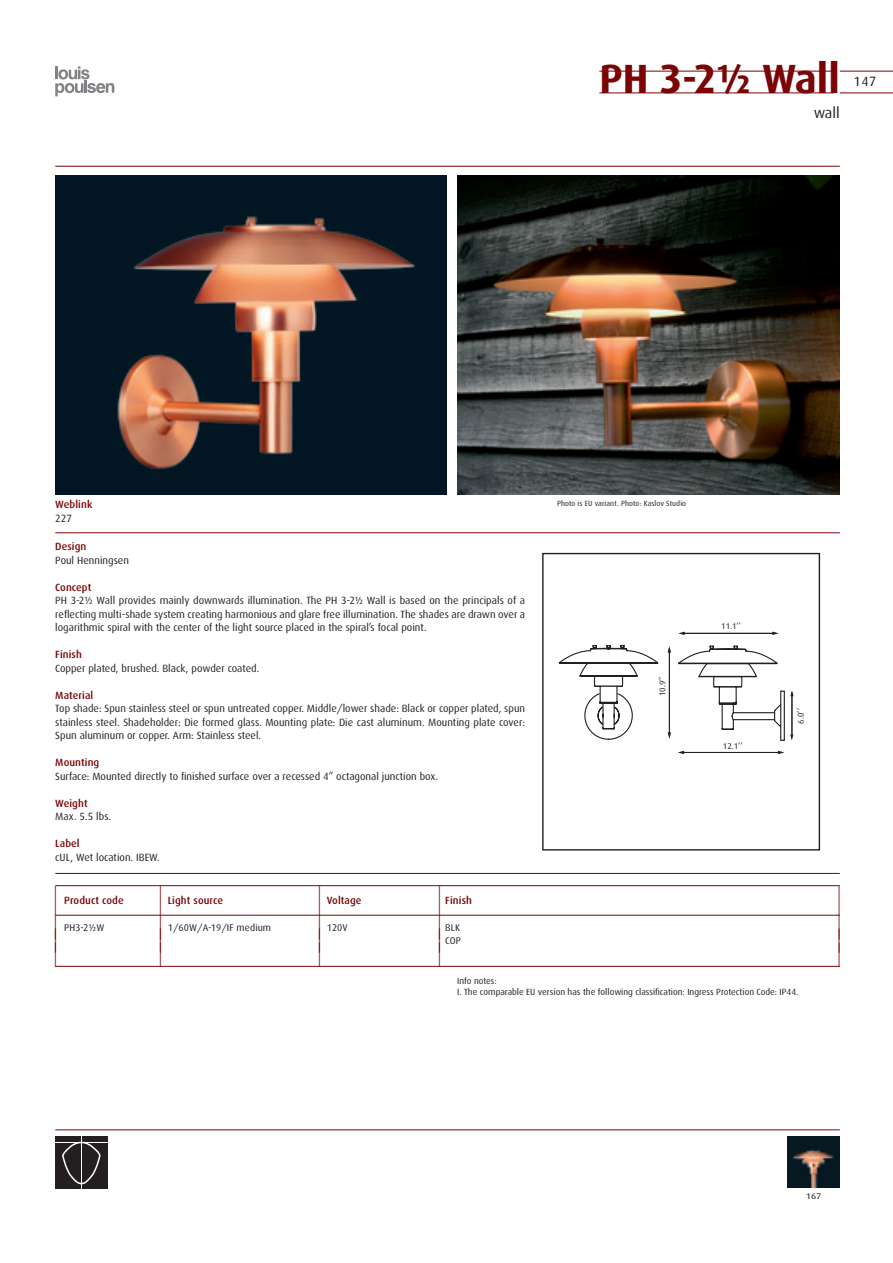
<style>
.page{position:relative;width:893px;height:1263px;background:#fff}
.page>*{position:absolute;margin:0;border:0;box-sizing:border-box;transform-origin:0 0}
.t1{font:700 40.8px "Dax";color:#7a0406}
.t2{font:20.4px "Dax K2 onfig";color:#7a0406;scale:.51 1}
.t3{font:16.8px "Dax K2 onfig";color:#7a0406;scale:.63 1}
.t4{font:15px "Dax";color:#231f20}
.t5{font:13.5px "Dax";color:#231f20}
.t6{font:10.5px/13.5px "Dax";color:#231f20;text-align:justify}
.t7{font:500 10.5px "Dax";letter-spacing:.01em;color:#7a0406}
.t8{font:9.75px "Dax";letter-spacing:.01em;color:#231f20}
.t9{font:9px/11.2px "Dax";color:#231f20}
.t10{font:8.4px "Dax";color:#231f20}
.t11{font:8.25px "Dax";color:#231f20;scale:1.2 1}
.t12{font:7.5px "Dax";letter-spacing:.01em;color:#231f20}
.s1{font-family:"Dax K2 onfig";font-weight:400;font-size:20.4px}
.s2{font-family:"Dax K2 onfig";font-size:16.8px;color:#7a0406}
</style>
<div class="page">
<hr style="left:55px;top:532px;width:785px;height:1px;background:#7a0406">
<svg style="left:55px;top:66px;width:59px;height:30px"></svg>
<hr style="left:55px;top:166px;width:785px;height:1px;background:#7a0406">
<hr style="left:55px;top:1129px;width:785px;height:1px;background:#7a0406">
<hr style="left:840px;top:71px;width:53px;height:1px;background:#7a0406">
<hr style="left:840px;top:93px;width:53px;height:1px;background:#7a0406">
<img style="left:55px;top:175px;width:391px;height:319px">
<img style="left:457px;top:175px;width:383px;height:319px">
<div style="left:55px;top:1136px;width:53px;height:52px;background:#231f20"></div>
<hr style="left:81px;top:1136px;width:1px;height:52px;background:#fff">
<hr style="left:55px;top:1142px;width:53px;height:1px;background:#fff">
<svg style="left:62px;top:1141px;width:39px;height:44px"></svg>
<hr style="left:683px;top:633px;width:93px;height:1px;background:#231f20">
<hr style="left:681px;top:752px;width:99px;height:1px;background:#231f20">
<svg style="left:778px;top:751px;width:6px;height:3px"></svg>
<svg style="left:772px;top:632px;width:7px;height:3px"></svg>
<svg style="left:678px;top:751px;width:6px;height:3px"></svg>
<svg style="left:678px;top:632px;width:7px;height:3px"></svg>
<svg style="left:558px;top:645px;width:235px;height:96px"></svg>
<div style="left:542px;top:553px;width:278px;height:297px;border:1px solid #231f20"></div>
<hr style="left:55px;top:873px;width:785px;height:1px;background:#7a0406">
<hr style="left:55px;top:885px;width:785px;height:1px;background:#7a0406">
<hr style="left:55px;top:915px;width:785px;height:1px;background:#7a0406">
<hr style="left:55px;top:966px;width:785px;height:1px;background:#7a0406">
<hr style="left:599px;top:71px;width:235px;height:1px;background:#7a0406">
<hr style="left:599px;top:93px;width:235px;height:1px;background:#7a0406">
<img style="left:787px;top:1136px;width:52px;height:52px">
<h1 class="t1" style="left:599px;top:61px;width:242px">PH 3-2½ Wall</h1>
<h3 class="t4" style="left:814px;top:106px;width:28px">wall</h3>
<p class="t5" style="left:853px;top:76px;width:25px">147</p>
<p class="t7" style="left:55px;top:500px;width:39px">Weblink</p>
<p class="t6" style="left:55px;top:512px;width:18px">227</p>
<p class="t12" style="left:557px;top:500px;width:131px">Photo is EU variant. Photo: Kaslov Studio</p>
<p class="t7" style="left:55px;top:542px;width:33px">Design</p>
<p class="t6" style="left:55px;top:554px;width:75px">Poul Henningsen</p>
<p class="t7" style="left:55px;top:583px;width:38px">Concept</p>
<p class="t6" style="left:55px;top:594px;width:471px">PH 3-2½ Wall provides mainly downwards illumination. The PH 3-2½ Wall is based on the principals of a reflecting multi-shade system creating harmonious and glare free illumination. The shades are drawn over a logarithmic spiral with the center of the light source placed in the spiral’s focal point.</p>
<p class="t7" style="left:55px;top:650px;width:28px">Finish</p>
<p class="t6" style="left:55px;top:662px;width:206px">Copper plated, brushed. Black, powder coated.</p>
<p class="t7" style="left:55px;top:691px;width:40px">Material</p>
<p class="t6" style="left:55px;top:702px;width:471px">Top shade: Spun stainless steel or spun untreated copper. Middle/lower shade: Black or copper plated, spun stainless steel. Shadeholder: Die formed glass. Mounting plate: Die cast aluminum. Mounting plate cover:<br>Spun aluminum or copper. Arm: Stainless steel.</p>
<p class="t7" style="left:55px;top:758px;width:46px">Mounting</p>
<p class="t6" style="left:55px;top:770px;width:385px">Surface: Mounted directly to finished surface over a recessed 4” octagonal junction box.</p>
<p class="t7" style="left:55px;top:799px;width:34px">Weight</p>
<p class="t6" style="left:55px;top:810px;width:57px">Max. 5.5 lbs.</p>
<p class="t7" style="left:55px;top:839px;width:26px">Label</p>
<p class="t6" style="left:55px;top:851px;width:106px">cUL, Wet location. IBEW.</p>
<p class="t7" style="left:55px;top:896px;width:70px"><span class="s1">|</span> Product code</p>
<p class="t7" style="left:160px;top:896px;width:64px"><span class="s1">|</span> Light source</p>
<p class="t7" style="left:319px;top:896px;width:44px"><span class="s1">|</span> Voltage</p>
<p class="t7" style="left:439px;top:896px;width:34px"><span class="s1">|</span> Finish</p>
<h2 class="t2" style="left:839px;top:889px;width:6px">|</h2>
<p class="t8" style="left:55px;top:923px;width:51px"><span class="s2">|</span> PH3-2½W</p>
<p class="t8" style="left:160px;top:923px;width:112px"><span class="s2">|</span> 1/60W/A-19/IF medium</p>
<p class="t8" style="left:319px;top:923px;width:30px"><span class="s2">|</span> 120V</p>
<p class="t8" style="left:439px;top:923px;width:22px"><span class="s2">|</span> BLK</p>
<h3 class="t3" style="left:839px;top:918px;width:5px">|</h3>
<p class="t10" style="left:721px;top:623px;width:21px">11.1’’</p>
<p class="t10" style="left:659px;top:696px;width:21px;rotate:-90deg">10.9’’</p>
<p class="t10" style="left:797px;top:723px;width:17px;rotate:-90deg">6.0’’</p>
<p class="t10" style="left:723px;top:742px;width:21px">12.1’’</p>
<h3 class="t3" style="left:55px;top:931px;width:5px">|</h3>
<h3 class="t3" style="left:160px;top:931px;width:5px">|</h3>
<h3 class="t3" style="left:319px;top:931px;width:5px">|</h3>
<p class="t8" style="left:439px;top:937px;width:23px"><span class="s2">|</span> COP</p>
<h3 class="t3" style="left:839px;top:931px;width:5px">|</h3>
<h3 class="t3" style="left:55px;top:945px;width:5px">|</h3>
<h3 class="t3" style="left:160px;top:945px;width:5px">|</h3>
<h3 class="t3" style="left:319px;top:945px;width:5px">|</h3>
<h3 class="t3" style="left:439px;top:945px;width:5px">|</h3>
<h3 class="t3" style="left:839px;top:945px;width:5px">|</h3>
<p class="t9" style="left:457px;top:976px;width:343px">Info notes:<br>I. The comparable EU version has the following classification: Ingress Protection Code: IP44.</p>
<p class="t11" style="left:806px;top:1192px;width:15px">167</p>
</div>
